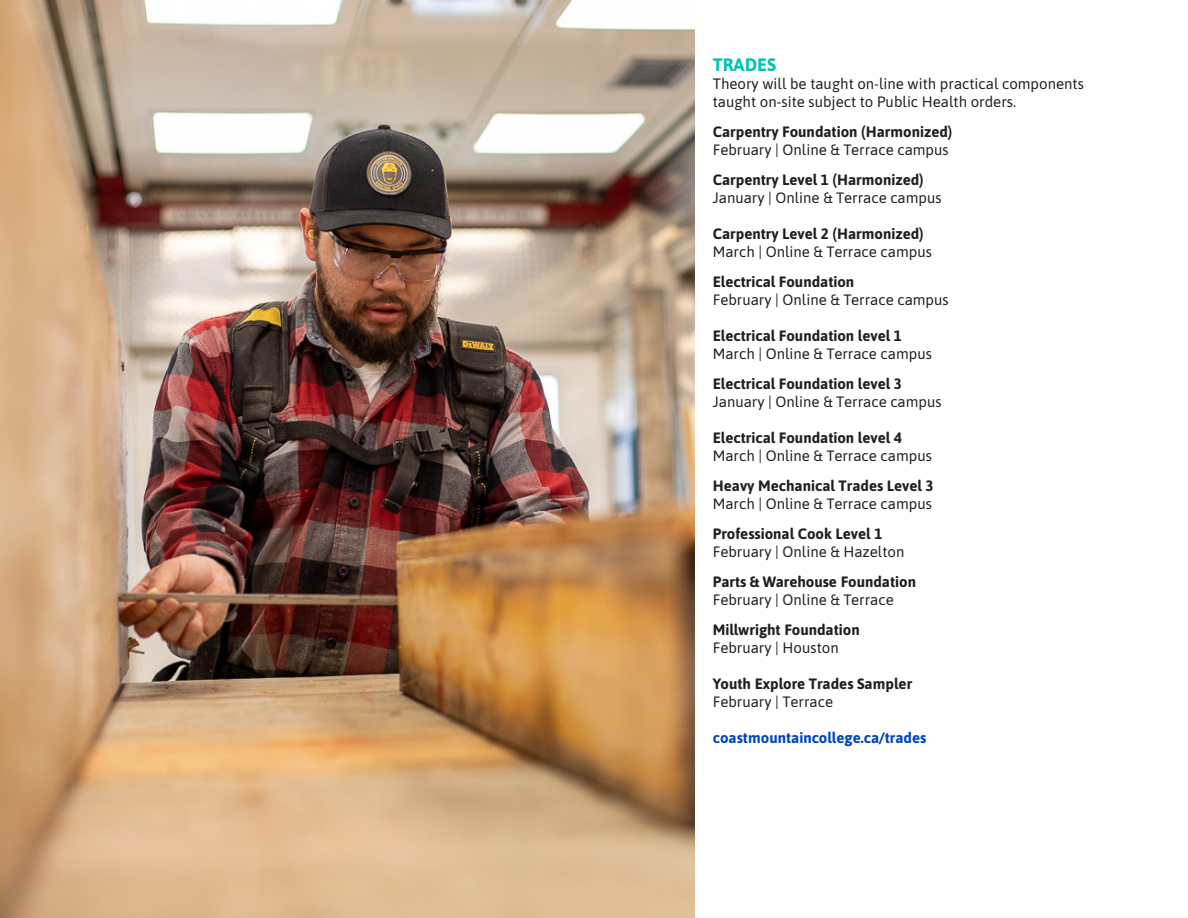
<style>
.page{position:relative;width:1188px;height:918px;background:#fff}
.page>*{position:absolute;margin:0;border:0;box-sizing:border-box;transform-origin:0 0}
.t1{font:700 18px "Asap";color:#00c4b3}
.t2{font:15px/18px "Asap";color:#231f20}
.t3{font:700 15px "Asap";color:#231f20}
.t4{font:700 15px "Asap";color:#0047ba}
</style>
<div class="page">
<img style="left:0;top:0;width:695px;height:918px">
<p class="t1" style="left:713px;top:52px;width:65px">TRADES</p>
<p class="t2" style="left:713px;top:74px;width:373px">Theory will be taught on-line with practical components taught on-site subject to Public Health orders.</p>
<p class="t3" style="left:713px;top:121px;width:241px">Carpentry Foundation (Harmonized)</p>
<p class="t2" style="left:713px;top:140px;width:237px">February | Online &amp; Terrace campus</p>
<p class="t3" style="left:713px;top:169px;width:212px">Carpentry Level 1 (Harmonized)</p>
<p class="t2" style="left:713px;top:188px;width:230px">January | Online &amp; Terrace campus</p>
<p class="t3" style="left:713px;top:223px;width:212px">Carpentry Level 2 (Harmonized)</p>
<p class="t2" style="left:713px;top:242px;width:221px">March | Online &amp; Terrace campus</p>
<p class="t3" style="left:713px;top:271px;width:143px">Electrical Foundation</p>
<p class="t2" style="left:713px;top:290px;width:237px">February | Online &amp; Terrace campus</p>
<p class="t3" style="left:713px;top:325px;width:191px">Electrical Foundation level 1</p>
<p class="t2" style="left:713px;top:344px;width:221px">March | Online &amp; Terrace campus</p>
<p class="t3" style="left:713px;top:373px;width:191px">Electrical Foundation level 3</p>
<p class="t2" style="left:713px;top:392px;width:230px">January | Online &amp; Terrace campus</p>
<p class="t3" style="left:713px;top:427px;width:191px">Electrical Foundation level 4</p>
<p class="t2" style="left:713px;top:446px;width:221px">March | Online &amp; Terrace campus</p>
<p class="t3" style="left:713px;top:475px;width:222px">Heavy Mechanical Trades Level 3</p>
<p class="t2" style="left:713px;top:494px;width:221px">March | Online &amp; Terrace campus</p>
<p class="t3" style="left:713px;top:523px;width:171px">Professional Cook Level 1</p>
<p class="t2" style="left:713px;top:542px;width:193px">February | Online &amp; Hazelton</p>
<p class="t3" style="left:713px;top:571px;width:205px">Parts &amp; Warehouse Foundation</p>
<p class="t2" style="left:713px;top:590px;width:183px">February | Online &amp; Terrace</p>
<p class="t3" style="left:713px;top:619px;width:149px">Millwright Foundation</p>
<p class="t2" style="left:713px;top:638px;width:127px">February | Houston</p>
<p class="t3" style="left:713px;top:673px;width:201px">Youth Explore Trades Sampler</p>
<p class="t2" style="left:713px;top:692px;width:122px">February | Terrace</p>
<p class="t4" style="left:713px;top:727px;width:215px">coastmountaincollege.ca/trades</p>
</div>
